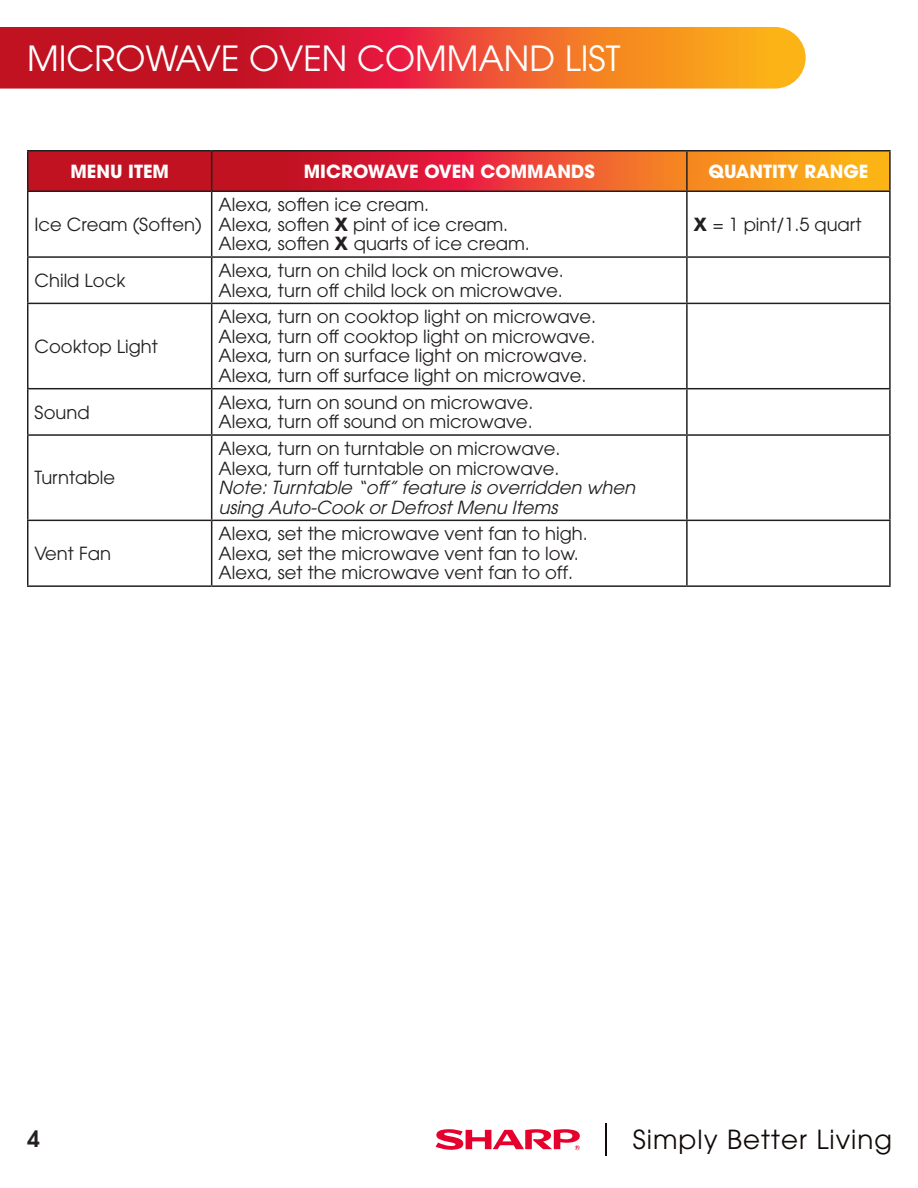
<style>
.page{position:relative;width:918px;height:1188px;background:#fff}
.page>*{position:absolute;margin:0;border:0;box-sizing:border-box;transform-origin:0 0}
.t1{font:34.5px "ITC Avant Garde Std";color:#fff}
.t2{font:26.1px "ITC Avant Garde Std";letter-spacing:.04em;color:#120909}
.t3{font:600 22.5px "ITC Avant Garde Std";color:#231f20}
.Data_Rows_Para{font:18px/19.5px "ITC Avant Garde Std";color:#231f20}
.Data_Rows_Para-2{font:italic 18px/19.5px "ITC Avant Garde Std";color:#231f20}
.header_row_para{font:700 18px "ITC Avant Garde Std";color:#fff}
.s1{font-weight:700}
</style>
<div class="page">
<svg style="left:436px;top:1129px;width:144px;height:21px"></svg>
<hr style="left:606px;top:1123px;width:1px;height:33px;background:#120909">
<svg style="left:0;top:27px;width:806px;height:62px;background:#de482b"></svg>
<svg style="left:28px;top:152px;width:861px;height:38px;background:#dd4527"></svg>
<hr style="left:27px;top:150px;width:185px;height:2px;background:#231f20">
<hr style="left:27px;top:152px;width:1px;height:38px;background:#231f20">
<hr style="left:212px;top:150px;width:475px;height:2px;background:#231f20">
<hr style="left:211px;top:152px;width:1px;height:38px;background:#231f20">
<hr style="left:687px;top:150px;width:204px;height:2px;background:#231f20">
<hr style="left:686px;top:152px;width:2px;height:38px;background:#231f20">
<hr style="left:889px;top:152px;width:2px;height:38px;background:#231f20">
<hr style="left:27px;top:190px;width:185px;height:2px;background:#231f20">
<hr style="left:27px;top:192px;width:1px;height:64px;background:#231f20">
<hr style="left:212px;top:190px;width:475px;height:2px;background:#231f20">
<hr style="left:211px;top:192px;width:1px;height:64px;background:#231f20">
<hr style="left:687px;top:190px;width:204px;height:2px;background:#231f20">
<hr style="left:686px;top:192px;width:2px;height:64px;background:#231f20">
<hr style="left:889px;top:192px;width:2px;height:64px;background:#231f20">
<hr style="left:27px;top:256px;width:185px;height:2px;background:#231f20">
<hr style="left:27px;top:258px;width:1px;height:45px;background:#231f20">
<hr style="left:212px;top:256px;width:475px;height:2px;background:#231f20">
<hr style="left:211px;top:258px;width:1px;height:45px;background:#231f20">
<hr style="left:687px;top:256px;width:204px;height:2px;background:#231f20">
<hr style="left:686px;top:258px;width:2px;height:45px;background:#231f20">
<hr style="left:889px;top:258px;width:2px;height:45px;background:#231f20">
<hr style="left:27px;top:303px;width:185px;height:1px;background:#231f20">
<hr style="left:27px;top:304px;width:1px;height:84px;background:#231f20">
<hr style="left:212px;top:303px;width:475px;height:1px;background:#231f20">
<hr style="left:211px;top:304px;width:1px;height:84px;background:#231f20">
<hr style="left:687px;top:303px;width:204px;height:1px;background:#231f20">
<hr style="left:686px;top:304px;width:2px;height:84px;background:#231f20">
<hr style="left:889px;top:304px;width:2px;height:84px;background:#231f20">
<hr style="left:27px;top:388px;width:185px;height:1px;background:#231f20">
<hr style="left:27px;top:389px;width:1px;height:45px;background:#231f20">
<hr style="left:212px;top:388px;width:475px;height:1px;background:#231f20">
<hr style="left:211px;top:389px;width:1px;height:45px;background:#231f20">
<hr style="left:687px;top:388px;width:204px;height:1px;background:#231f20">
<hr style="left:686px;top:389px;width:2px;height:45px;background:#231f20">
<hr style="left:889px;top:389px;width:2px;height:45px;background:#231f20">
<hr style="left:27px;top:434px;width:185px;height:2px;background:#231f20">
<hr style="left:27px;top:436px;width:1px;height:84px;background:#231f20">
<hr style="left:212px;top:434px;width:475px;height:2px;background:#231f20">
<hr style="left:211px;top:436px;width:1px;height:84px;background:#231f20">
<hr style="left:687px;top:434px;width:204px;height:2px;background:#231f20">
<hr style="left:686px;top:436px;width:2px;height:84px;background:#231f20">
<hr style="left:889px;top:436px;width:2px;height:84px;background:#231f20">
<hr style="left:27px;top:520px;width:185px;height:1px;background:#231f20">
<hr style="left:27px;top:521px;width:1px;height:64px;background:#231f20">
<hr style="left:212px;top:520px;width:475px;height:1px;background:#231f20">
<hr style="left:211px;top:521px;width:1px;height:64px;background:#231f20">
<hr style="left:687px;top:520px;width:204px;height:1px;background:#231f20">
<hr style="left:686px;top:521px;width:2px;height:64px;background:#231f20">
<hr style="left:889px;top:521px;width:2px;height:64px;background:#231f20">
<hr style="left:27px;top:585px;width:185px;height:2px;background:#231f20">
<hr style="left:212px;top:585px;width:475px;height:2px;background:#231f20">
<hr style="left:687px;top:585px;width:204px;height:2px;background:#231f20">
<h1 class="t1" style="left:27px;top:36px;width:595px">MICROWAVE OVEN COMMAND LIST</h1>
<p class="header_row_para" style="left:70px;top:159px;width:100px">MENU ITEM</p>
<p class="header_row_para" style="left:304px;top:159px;width:292px">MICROWAVE OVEN COMMANDS</p>
<p class="header_row_para" style="left:708px;top:159px;width:161px">QUANTITY RANGE</p>
<p class="Data_Rows_Para" style="left:34px;top:214px;width:169px">Ice Cream (Soften)</p>
<p class="Data_Rows_Para" style="left:218px;top:195px;width:212px">Alexa, soften ice cream.</p>
<p class="Data_Rows_Para" style="left:218px;top:214px;width:313px">Alexa, soften <span class="s1">X</span> pint of ice cream.<br>Alexa, soften <span class="s1">X</span> quarts of ice cream.</p>
<p class="Data_Rows_Para" style="left:694px;top:214px;width:169px"><span class="s1">X</span> = 1 pint/1.5 quart</p>
<p class="Data_Rows_Para" style="left:34px;top:270px;width:92px">Child Lock</p>
<p class="Data_Rows_Para" style="left:34px;top:336px;width:125px">Cooktop Light</p>
<p class="Data_Rows_Para" style="left:34px;top:402px;width:57px">Sound</p>
<p class="Data_Rows_Para" style="left:34px;top:468px;width:82px">Turntable</p>
<p class="Data_Rows_Para" style="left:34px;top:543px;width:78px">Vent Fan</p>
<p class="Data_Rows_Para" style="left:218px;top:261px;width:347px">Alexa, turn on child lock on microwave.</p>
<p class="Data_Rows_Para" style="left:218px;top:280px;width:346px">Alexa, turn off child lock on microwave.</p>
<p class="Data_Rows_Para" style="left:218px;top:307px;width:379px">Alexa, turn on cooktop light on microwave.</p>
<p class="Data_Rows_Para" style="left:218px;top:326px;width:379px">Alexa, turn off cooktop light on microwave.</p>
<p class="Data_Rows_Para" style="left:218px;top:346px;width:370px">Alexa, turn on surface light on microwave.</p>
<p class="Data_Rows_Para" style="left:218px;top:365px;width:370px">Alexa, turn off surface light on microwave.</p>
<p class="Data_Rows_Para" style="left:218px;top:392px;width:317px">Alexa, turn on sound on microwave.</p>
<p class="Data_Rows_Para" style="left:218px;top:412px;width:316px">Alexa, turn off sound on microwave.</p>
<p class="Data_Rows_Para" style="left:218px;top:439px;width:343px">Alexa, turn on turntable on microwave.</p>
<p class="Data_Rows_Para" style="left:218px;top:458px;width:343px">Alexa, turn off turntable on microwave.</p>
<p class="Data_Rows_Para-2" style="left:218px;top:478px;width:423px">Note:Turntable “off” feature isoverridden when using Auto-Cook orDefrostMenu Items</p>
<p class="Data_Rows_Para" style="left:218px;top:524px;width:371px">Alexa, set the microwave vent fan to high.</p>
<p class="Data_Rows_Para" style="left:218px;top:543px;width:362px">Alexa, set the microwave vent fan to low.</p>
<p class="Data_Rows_Para" style="left:218px;top:563px;width:356px">Alexa, set the microwave vent fan to off.</p>
<p class="t3" style="left:27px;top:1124px;width:14px">4</p>
<h2 class="t2" style="left:633px;top:1123px;width:261px">Simply Better Living</h2>
</div>
